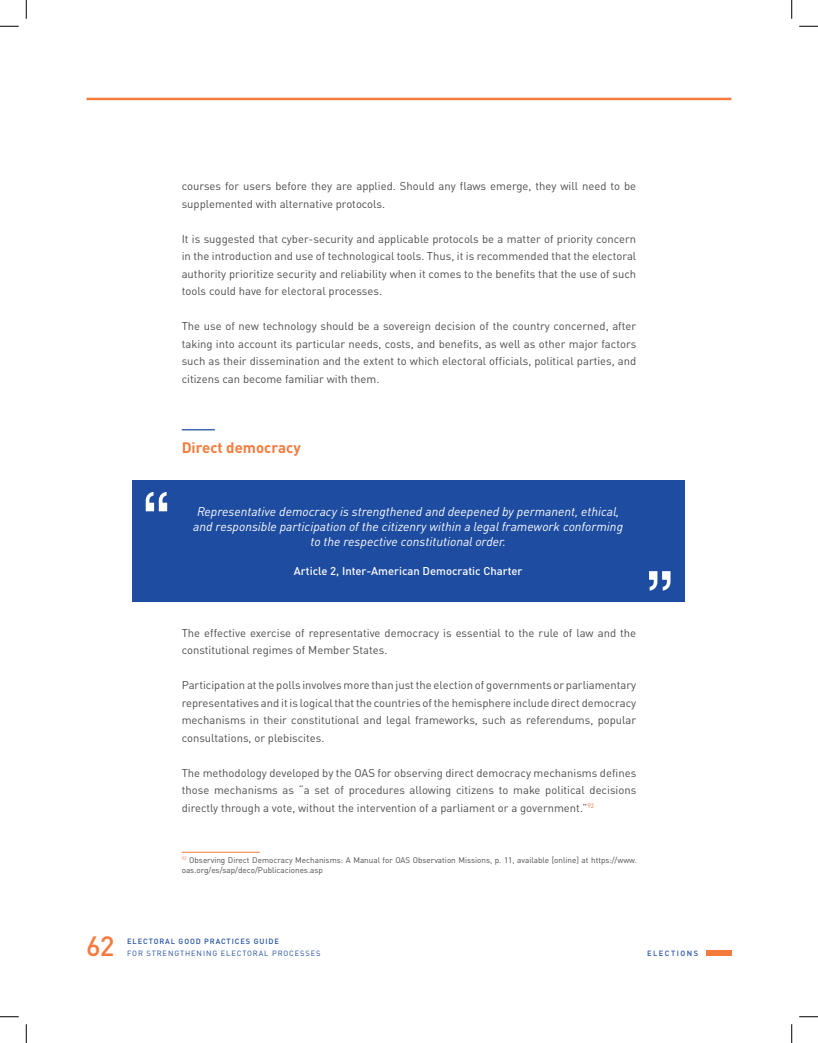
<style>
.page{position:relative;width:818px;height:1043px;background:#fff}
.page>*{position:absolute;margin:0;border:0;box-sizing:border-box;transform-origin:0 0}
.t1{font:83.75px "Chalet London Nineteen Sixty";color:#fff}
.t2{font:500 27.5px "DIN Pro";color:#f47b3d}
.t3{font:700 15px "DIN Pro";color:#f47b3d}
.t4{font:italic 12.5px/15px "DIN Pro";color:#fff;text-align:center}
.t5{font:11.25px/17.5px "DIN Pro";color:#4b4c4d;text-align:justify}
.t6{font:500 11.25px "DIN Pro";color:#fff}
.t7{font:8.12px/9.8px "DIN Pro";color:#4b4c4d}
.t8{font:7.5px "DIN Pro";letter-spacing:.12em;color:#1e4ca0}
.t9{font:500 7.5px "DIN Pro";letter-spacing:.12em;color:#1e4ca0}
.t10{font:500 7.5px "DIN Pro";letter-spacing:.2em;color:#1e4ca0}
</style>
<div class="page">
<div style="left:706px;top:950px;width:25px;height:5px;background:#f47b3d"></div>
<hr style="left:86px;top:98px;width:645px;height:2px;background:#f47b3d">
<hr style="left:182px;top:429px;width:33px;height:1px;background:#1e4ca0">
<div style="left:132px;top:480px;width:552px;height:122px;background:#1e4ca0"></div>
<hr style="left:182px;top:852px;width:78px;height:1px;background:#f47b3d">
<svg style="left:0;top:25px;width:19px;height:2px"></svg>
<svg style="left:799px;top:25px;width:19px;height:2px"></svg>
<svg style="left:0;top:1016px;width:19px;height:1px"></svg>
<svg style="left:799px;top:1016px;width:19px;height:1px"></svg>
<svg style="left:25px;top:0;width:2px;height:19px"></svg>
<svg style="left:25px;top:1024px;width:2px;height:18px"></svg>
<svg style="left:791px;top:0;width:1px;height:19px"></svg>
<svg style="left:791px;top:1024px;width:1px;height:18px"></svg>
<p class="t5" style="left:182px;top:176px;width:456px">courses for users before they are applied. Should any flaws emerge, they will need to be supplemented with alternative protocols.</p>
<p class="t5" style="left:182px;top:229px;width:456px">It is suggested that cyber-security and applicable protocols be a matter of priority concern in the introduction and use of technological tools. Thus, it is recommended that the electoral authority prioritize security and reliability when it comes to the benefits that the use of such tools could have for electoral processes.</p>
<p class="t5" style="left:182px;top:316px;width:456px">The use of new technology should be a sovereign decision of the country concerned, after taking into account its particular needs, costs, and benefits, as well as other major factors such as their dissemination and the extent to which electoral officials, political parties, and citizens can become familiar with them.</p>
<h1 class="t1" style="left:142px;top:470px;width:30px">“</h1>
<h3 class="t3" style="left:182px;top:435px;width:120px">Direct democracy</h3>
<p class="t4" style="left:193px;top:503px;width:431px">Representative democracy is strengthened and deepened by permanent, ethical, and responsible participation of the citizenry within a legal framework conforming to the respective constitutional order.</p>
<p class="t6" style="left:294px;top:561px;width:230px">Article 2, Inter-American Democratic Charter</p>
<h1 class="t1" style="left:674px;top:612px;width:30px;rotate:-180deg">“</h1>
<p class="t5" style="left:182px;top:622px;width:456px">The effective exercise of representative democracy is essential to the rule of law and the constitutional regimes of Member States.</p>
<p class="t5" style="left:182px;top:675px;width:456px">Participation at the polls involves more than just the election of governments or parliamentary representatives and it is logical that the countries of the hemisphere include direct democracy mechanisms in their constitutional and legal frameworks, such as referendums, popular consultations, or plebiscites.</p>
<p class="t5" style="left:182px;top:762px;width:456px">The methodology developed by the OAS for observing direct democracy mechanisms defines those mechanisms as “a set of procedures allowing citizens to make political decisions directly through a vote, without the intervention of a parliament or a government.”<sup>92</sup></p>
<p class="t7" style="left:182px;top:854px;width:456px"><sup>92</sup> Observing Direct Democracy Mechanisms: A Manual for OAS Observation Missions, p. 11, available [online] at https://www. oas.org/es/sap/deco/Publicaciones.asp</p>
<h2 class="t2" style="left:86px;top:923px;width:29px">62</h2>
<p class="t9" style="left:127px;top:934px;width:153px">ELECTORAL GOOD PRACTICES GUIDE</p>
<p class="t8" style="left:127px;top:947px;width:195px">FOR STRENGTHENING ELECTORAL PROCESSES</p>
<p class="t10" style="left:647px;top:947px;width:52px">ELECTIONS</p>
</div>
